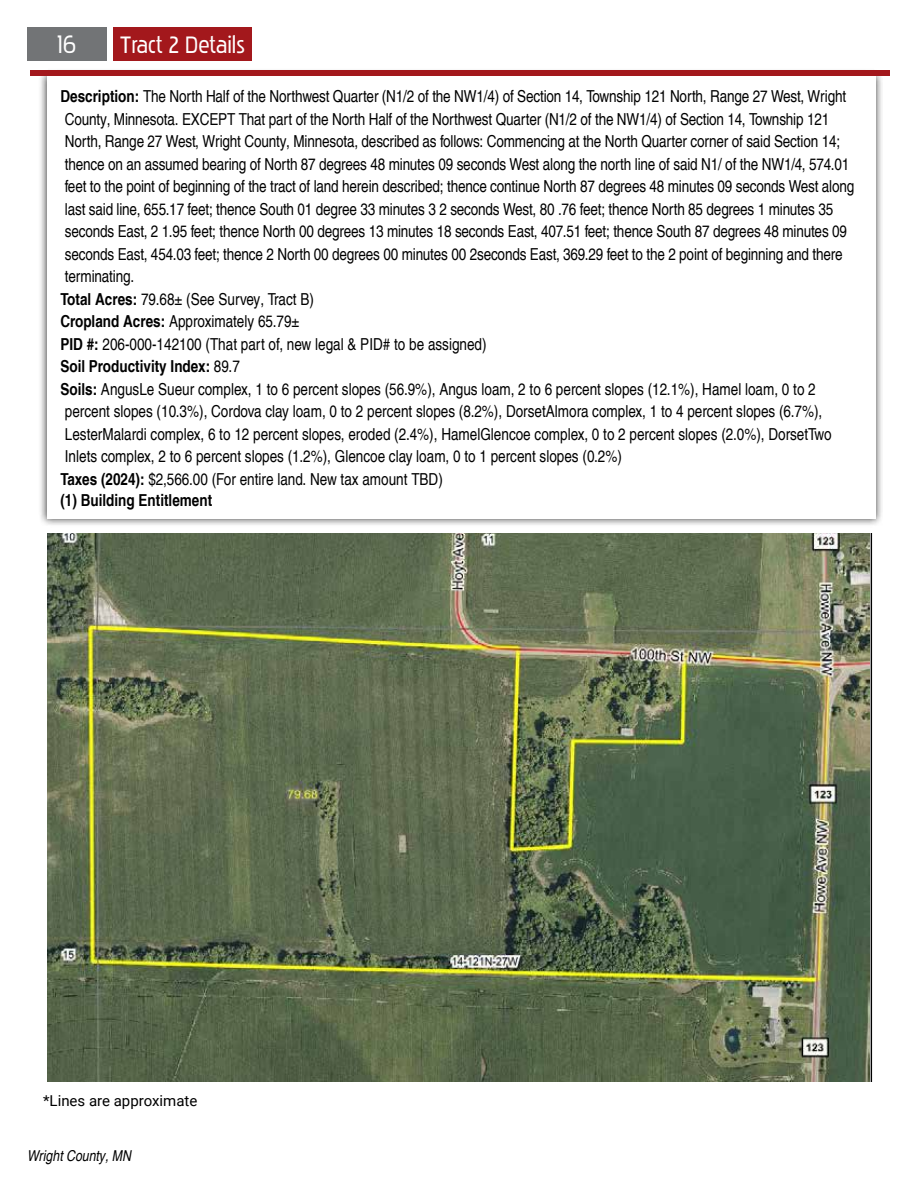
<style>
.page{position:relative;width:918px;height:1188px;background:#fff}
.page>*{position:absolute;margin:0;border:0;box-sizing:border-box;transform-origin:0 0}
.t1{font:25.5px "Pakenham Rg";color:#fff}
.t2{font:24px "Pakenham Rg";color:#fff}
.t3{font:700 20.1px "Arial";color:#000}
.t4{font:condensed 16.5px/22.5px "Helvetica LT Pro";letter-spacing:-.01em;color:#000}
.t5{font:700 condensed 16.5px "Helvetica LT Pro";color:#000}
.t6{font:15px "Roboto";color:#000}
.t7{font:italic condensed 15px "Helvetica LT Pro";color:#000}
.s1{font-weight:700}
</style>
<div class="page">
<div style="left:27px;top:27px;width:79px;height:33px;background:#727476"></div>
<img style="left:48px;top:534px;width:822px;height:547px">
<div style="left:114px;top:27px;width:138px;height:33px;background:#a3181c"></div>
<div style="left:39px;top:68px;width:845px;height:459px;background:#000;opacity:.75"></div>
<div style="left:47px;top:76px;width:829px;height:443px;background:#fff"></div>
<div style="left:31px;top:70px;width:859px;height:6px;background:#a3181c"></div>
<h2 class="t2" style="left:120px;top:30px;width:126px">Tract 2 Details</h2>
<p class="t4" style="left:60px;top:85px;width:796px"><span class="s1">Description:</span> The North Half of the Northwest Quarter (N1/2 of the NW1/4) of Section 14, Township 121 North, Range 27 West, Wright County, Minnesota. EXCEPT That part of the North Half of the Northwest Quarter (N1/2 of the NW1/4) of Section 14, Township 121<br>North, Range 27 West, Wright County, Minnesota, described as follows: Commencing at the North Quarter corner of said Section 14; thence on an assumed bearing of North 87 degrees 48 minutes 09 seconds West along the north line of said N1/ of the NW1/4, 574.01 feet to the point of beginning of the tract of land herein described; thence continue North 87 degrees 48 minutes 09 seconds West along last said line, 655.17 feet; thence South 01 degree 33 minutes 3 2 seconds West, 80 .76 feet; thence North 85 degrees 1 minutes 35 seconds East, 2 1.95 feet; thence North 00 degrees 13 minutes 18 seconds East, 407.51 feet; thence South 87 degrees 48 minutes 09 seconds East, 454.03 feet; thence 2 North 00 degrees 00 minutes 00 2seconds East, 369.29 feet to the 2 point of beginning and there terminating.<br><span class="s1">Total Acres:</span> 79.68± (See Survey, Tract B)<br><span class="s1">Cropland Acres:</span> Approximately 65.79±<br><span class="s1">PID #:</span> 206-000-142100 (That part of, new legal &amp; PID# to be assigned)<br><span class="s1">Soil Productivity Index:</span> 89.7<br><span class="s1">Soils:</span> AngusLe Sueur complex, 1 to 6 percent slopes (56.9%), Angus loam, 2 to 6 percent slopes (12.1%), Hamel loam, 0 to 2 percent slopes (10.3%), Cordova clay loam, 0 to 2 percent slopes (8.2%), DorsetAlmora complex, 1 to 4 percent slopes (6.7%), LesterMalardi complex, 6 to 12 percent slopes, eroded (2.4%), HamelGlencoe complex, 0 to 2 percent slopes (2.0%), DorsetTwo Inlets complex, 2 to 6 percent slopes (1.2%), Glencoe clay loam, 0 to 1 percent slopes (0.2%)<br><span class="s1">Taxes (2024):</span> $2,566.00 (For entire land. New tax amount TBD)</p>
<p class="t5" style="left:60px;top:490px;width:153px">(1) Building Entitlement</p>
<h1 class="t1" style="left:57px;top:29px;width:21px">16</h1>
<p class="t3" style="left:405px;top:400px;width:103px">Aerial Map</p>
<p class="t6" style="left:43px;top:1090px;width:156px">*Lines are approximate</p>
<p class="t7" style="left:27px;top:1147px;width:106px">Wright County, MN</p>
</div>
